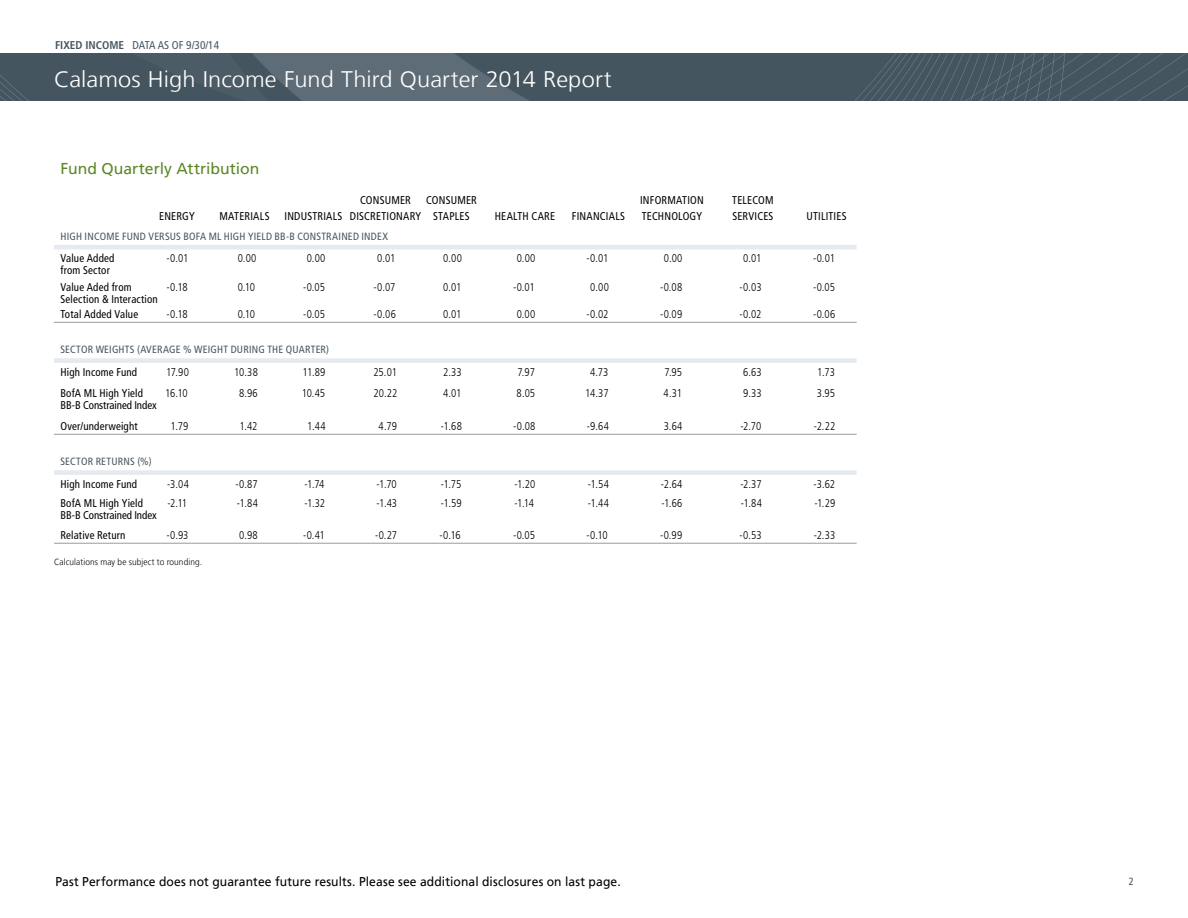
<style>
.page{position:relative;width:1188px;height:918px;background:#fff}
.page>*{position:absolute;margin:0;border:0;box-sizing:border-box;transform-origin:0 0}
.t1{font:300 22.5px "Frutiger LT";color:#fff;scale:1.05 1}
.Subhead_285_indent{font:15.75px "Frutiger LT";color:#5c8727}
.t2{font:12.75px "Frutiger LT";letter-spacing:.01em;color:#000;scale:.95 1}
.Table_copy{font:300 condensed 11.25px "Frutiger LT";color:#000}
.Table_copy-2{font:condensed 11.25px/16.5px "Frutiger LT";letter-spacing:.015em;color:#000}
.Table_copy_bold{font:condensed 11.25px "Frutiger LT";letter-spacing:.02em;color:#000}
.Headings__table{font:condensed 11.25px "Frutiger LT";letter-spacing:.02em;color:#000}
.t3{font:condensed 11.25px "Frutiger LT";color:#455560}
.Headings__table-2{font:condensed 10.5px "Frutiger LT";letter-spacing:.02em;color:#455560}
.source_copy{font:300 9px "Frutiger LT";letter-spacing:.015em;color:#000;scale:.92 1}
.s1{font-weight:700}
</style>
<div class="page">
<svg style="left:0;top:54px;width:1188px;height:47px;background:#4a5a65"></svg>
<hr style="left:54px;top:245px;width:803px;height:4px;background:#e4eaef">
<hr style="left:54px;top:322px;width:803px;height:1px;background:#949ca1">
<div style="left:54px;top:358px;width:803px;height:5px;background:#e4eaef"></div>
<hr style="left:54px;top:434px;width:803px;height:1px;background:#949ca1">
<div style="left:54px;top:470px;width:803px;height:5px;background:#e4eaef"></div>
<hr style="left:54px;top:543px;width:803px;height:1px;background:#949ca1">
<p class="t3" style="left:55px;top:39px;width:166px"><span class="s1">FIXED INCOME</span> DATA AS OF 9/30/14</p>
<h1 class="t1" style="left:54px;top:66px;width:533px">Calamos High Income Fund Third Quarter 2014 Report</h1>
<p class="Subhead_285_indent" style="left:60px;top:159px;width:201px">Fund Quarterly Attribution</p>
<p class="Headings__table" style="left:360px;top:194px;width:52px">CONSUMER</p>
<p class="Headings__table" style="left:426px;top:194px;width:52px">CONSUMER</p>
<p class="Headings__table" style="left:640px;top:194px;width:65px">INFORMATION</p>
<p class="Headings__table" style="left:732px;top:194px;width:43px">TELECOM</p>
<p class="Table_copy_bold" style="left:159px;top:209px;width:37px">ENERGY</p>
<p class="Table_copy_bold" style="left:219px;top:209px;width:52px">MATERIALS</p>
<p class="Table_copy_bold" style="left:285px;top:209px;width:187px">INDUSTRIALS DISCRETIONARY STAPLES</p>
<p class="Table_copy_bold" style="left:495px;top:209px;width:62px">HEALTH CARE</p>
<p class="Table_copy_bold" style="left:572px;top:209px;width:55px">FINANCIALS</p>
<p class="Table_copy_bold" style="left:642px;top:209px;width:62px">TECHNOLOGY</p>
<p class="Table_copy_bold" style="left:733px;top:209px;width:42px">SERVICES</p>
<p class="Table_copy_bold" style="left:806px;top:209px;width:42px">UTILITIES</p>
<p class="Headings__table-2" style="left:60px;top:230px;width:329px">HIGH INCOME FUND VERSUS BOFA ML HIGH YIELD BB-B CONSTRAINED INDEX</p>
<p class="Table_copy-2" style="left:60px;top:250px;width:56px">Value Added</p>
<p class="Table_copy" style="left:167px;top:252px;width:23px">-0.01</p>
<p class="Table_copy" style="left:238px;top:252px;width:20px">0.00</p>
<p class="Table_copy" style="left:307px;top:252px;width:20px">0.00</p>
<p class="Table_copy" style="left:377px;top:252px;width:20px">0.01</p>
<p class="Table_copy" style="left:443px;top:252px;width:20px">0.00</p>
<p class="Table_copy" style="left:517px;top:252px;width:20px">0.00</p>
<p class="Table_copy" style="left:587px;top:252px;width:23px">-0.01</p>
<p class="Table_copy" style="left:664px;top:252px;width:20px">0.00</p>
<p class="Table_copy" style="left:743px;top:252px;width:20px">0.01</p>
<p class="Table_copy" style="left:813px;top:252px;width:23px">-0.01</p>
<p class="Table_copy-2" style="left:60px;top:262px;width:73px">from Sector<br>Value Aded from</p>
<p class="Table_copy" style="left:167px;top:281px;width:23px">-0.18</p>
<p class="Table_copy" style="left:238px;top:281px;width:19px">0.10</p>
<p class="Table_copy" style="left:303px;top:281px;width:24px">-0.05</p>
<p class="Table_copy" style="left:374px;top:281px;width:23px">-0.07</p>
<p class="Table_copy" style="left:443px;top:281px;width:20px">0.01</p>
<p class="Table_copy" style="left:513px;top:281px;width:23px">-0.01</p>
<p class="Table_copy" style="left:590px;top:281px;width:20px">0.00</p>
<p class="Table_copy" style="left:660px;top:281px;width:24px">-0.08</p>
<p class="Table_copy" style="left:740px;top:281px;width:24px">-0.03</p>
<p class="Table_copy" style="left:813px;top:281px;width:24px">-0.05</p>
<p class="Table_copy-2" style="left:60px;top:292px;width:99px;line-height:15px">Selection &amp; Interaction<br>Total Added Value</p>
<p class="Table_copy" style="left:167px;top:308px;width:23px">-0.18</p>
<p class="Table_copy" style="left:238px;top:308px;width:19px">0.10</p>
<p class="Table_copy" style="left:303px;top:308px;width:24px">-0.05</p>
<p class="Table_copy" style="left:374px;top:308px;width:24px">-0.06</p>
<p class="Table_copy" style="left:443px;top:308px;width:20px">0.01</p>
<p class="Table_copy" style="left:517px;top:308px;width:20px">0.00</p>
<p class="Table_copy" style="left:587px;top:308px;width:23px">-0.02</p>
<p class="Table_copy" style="left:660px;top:308px;width:24px">-0.09</p>
<p class="Table_copy" style="left:740px;top:308px;width:23px">-0.02</p>
<p class="Table_copy" style="left:813px;top:308px;width:24px">-0.06</p>
<p class="Headings__table-2" style="left:60px;top:343px;width:270px">SECTOR WEIGHTS (AVERAGE % WEIGHT DURING THE QUARTER)</p>
<p class="Table_copy-2" style="left:60px;top:364px;width:78px">High Income Fund</p>
<p class="Table_copy" style="left:166px;top:366px;width:24px">17.90</p>
<p class="Table_copy" style="left:234px;top:366px;width:25px">10.38</p>
<p class="Table_copy" style="left:303px;top:366px;width:24px">11.89</p>
<p class="Table_copy" style="left:373px;top:366px;width:25px">25.01</p>
<p class="Table_copy" style="left:443px;top:366px;width:20px">2.33</p>
<p class="Table_copy" style="left:517px;top:366px;width:19px">7.97</p>
<p class="Table_copy" style="left:590px;top:366px;width:20px">4.73</p>
<p class="Table_copy" style="left:664px;top:366px;width:19px">7.95</p>
<p class="Table_copy" style="left:743px;top:366px;width:20px">6.63</p>
<p class="Table_copy" style="left:817px;top:366px;width:19px">1.73</p>
<p class="Table_copy-2" style="left:60px;top:385px;width:84px">BofA ML High Yield</p>
<p class="Table_copy" style="left:165px;top:387px;width:24px">16.10</p>
<p class="Table_copy" style="left:239px;top:387px;width:20px">8.96</p>
<p class="Table_copy" style="left:302px;top:387px;width:25px">10.45</p>
<p class="Table_copy" style="left:373px;top:387px;width:25px">20.22</p>
<p class="Table_copy" style="left:443px;top:387px;width:20px">4.01</p>
<p class="Table_copy" style="left:517px;top:387px;width:20px">8.05</p>
<p class="Table_copy" style="left:585px;top:387px;width:25px">14.37</p>
<p class="Table_copy" style="left:664px;top:387px;width:20px">4.31</p>
<p class="Table_copy" style="left:743px;top:387px;width:20px">9.33</p>
<p class="Table_copy" style="left:817px;top:387px;width:20px">3.95</p>
<p class="Table_copy-2" style="left:60px;top:395px;width:98px;line-height:21px">BB-B Constrained Index<br>Over/underweight</p>
<p class="Table_copy" style="left:171px;top:420px;width:19px">1.79</p>
<p class="Table_copy" style="left:240px;top:420px;width:19px">1.42</p>
<p class="Table_copy" style="left:307px;top:420px;width:20px">1.44</p>
<p class="Table_copy" style="left:379px;top:420px;width:20px">4.79</p>
<p class="Table_copy" style="left:441px;top:420px;width:23px">-1.68</p>
<p class="Table_copy" style="left:513px;top:420px;width:24px">-0.08</p>
<p class="Table_copy" style="left:587px;top:420px;width:24px">-9.64</p>
<p class="Table_copy" style="left:664px;top:420px;width:20px">3.64</p>
<p class="Table_copy" style="left:740px;top:420px;width:22px">-2.70</p>
<p class="Table_copy" style="left:814px;top:420px;width:23px">-2.22</p>
<p class="Headings__table-2" style="left:60px;top:455px;width:93px">SECTOR RETURNS (%)</p>
<p class="Table_copy-2" style="left:60px;top:476px;width:78px">High Income Fund</p>
<p class="Table_copy" style="left:167px;top:478px;width:23px">-3.04</p>
<p class="Table_copy" style="left:236px;top:478px;width:24px">-0.87</p>
<p class="Table_copy" style="left:304px;top:478px;width:22px">-1.74</p>
<p class="Table_copy" style="left:376px;top:478px;width:22px">-1.70</p>
<p class="Table_copy" style="left:441px;top:478px;width:22px">-1.75</p>
<p class="Table_copy" style="left:514px;top:478px;width:22px">-1.20</p>
<p class="Table_copy" style="left:588px;top:478px;width:23px">-1.54</p>
<p class="Table_copy" style="left:661px;top:478px;width:23px">-2.64</p>
<p class="Table_copy" style="left:740px;top:478px;width:23px">-2.37</p>
<p class="Table_copy" style="left:814px;top:478px;width:23px">-3.62</p>
<p class="Table_copy-2" style="left:60px;top:495px;width:84px">BofA ML High Yield</p>
<p class="Table_copy" style="left:167px;top:497px;width:21px">-2.11</p>
<p class="Table_copy" style="left:237px;top:497px;width:23px">-1.84</p>
<p class="Table_copy" style="left:304px;top:497px;width:22px">-1.32</p>
<p class="Table_copy" style="left:376px;top:497px;width:22px">-1.43</p>
<p class="Table_copy" style="left:441px;top:497px;width:22px">-1.59</p>
<p class="Table_copy" style="left:514px;top:497px;width:21px">-1.14</p>
<p class="Table_copy" style="left:588px;top:497px;width:23px">-1.44</p>
<p class="Table_copy" style="left:661px;top:497px;width:23px">-1.66</p>
<p class="Table_copy" style="left:741px;top:497px;width:23px">-1.84</p>
<p class="Table_copy" style="left:814px;top:497px;width:23px">-1.29</p>
<p class="Table_copy-2" style="left:60px;top:506px;width:98px;line-height:19.5px">BB-B Constrained Index<br>Relative Return</p>
<p class="Table_copy" style="left:167px;top:529px;width:24px">-0.93</p>
<p class="Table_copy" style="left:239px;top:529px;width:20px">0.98</p>
<p class="Table_copy" style="left:303px;top:529px;width:23px">-0.41</p>
<p class="Table_copy" style="left:375px;top:529px;width:24px">-0.27</p>
<p class="Table_copy" style="left:440px;top:529px;width:23px">-0.16</p>
<p class="Table_copy" style="left:513px;top:529px;width:24px">-0.05</p>
<p class="Table_copy" style="left:587px;top:529px;width:23px">-0.10</p>
<p class="Table_copy" style="left:660px;top:529px;width:24px">-0.99</p>
<p class="Table_copy" style="left:740px;top:529px;width:24px">-0.53</p>
<p class="Table_copy" style="left:814px;top:529px;width:23px">-2.33</p>
<p class="source_copy" style="left:54px;top:556px;width:162px">Calculations may be subject to rounding.</p>
<p class="t2" style="left:55px;top:874px;width:597px">Past Performance does not guarantee future results. Please see additional disclosures on last page.</p>
<p class="Headings__table-2" style="left:1129px;top:876px;width:7px">2</p>
</div>
